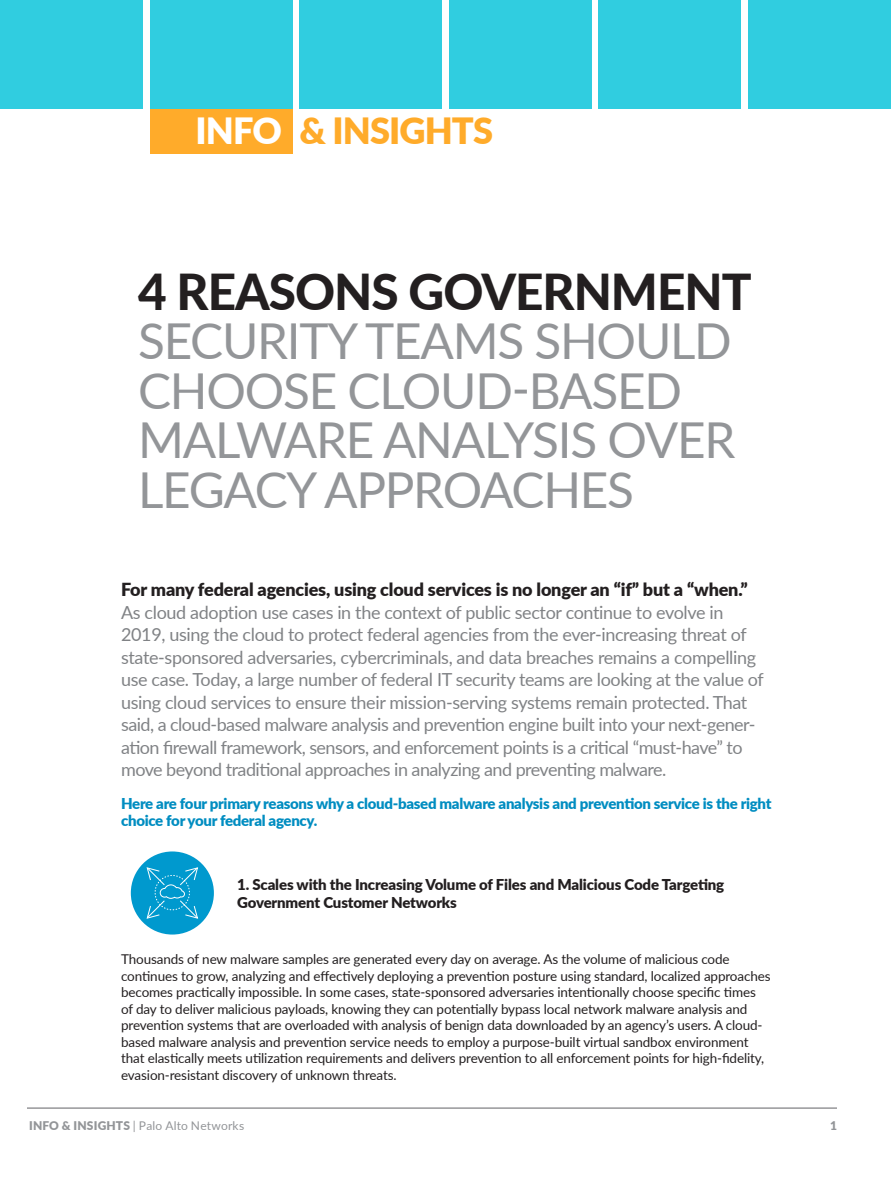
<style>
.page{position:relative;width:891px;height:1188px;background:#fff}
.page>*{position:absolute;margin:0;border:0;box-sizing:border-box;transform-origin:0 0}
.Title-Gray{font:49.5px/49.5px "Lato";letter-spacing:-.025em;color:#939598}
.Title-Gray-2{font:800 49.5px "Lato";letter-spacing:-.02em;color:#231f20}
.t1{font:900 36.15px "Lato";letter-spacing:-.025em;color:#ffab2a}
.Intro{font:18px/22.5px "Lato";letter-spacing:-.02em;color:#808285}
.body_text_-_no_basel{font:900 15px/16.5px "Lato";letter-spacing:-.02em;color:#008dc1}
.subhead_-_blue{font:900 15px/18px "Lato";letter-spacing:-.01em;color:#231f20}
.body_text_-_no_basel-2{font:13.5px/16.5px "Lato";letter-spacing:-.01em;color:#231f20}
.t2{font:12px "Lato";letter-spacing:.015em;color:#939598}
.t3{font:900 12px "Lato";color:#939598}
.s1{color:#fff}
.s2{font-weight:900;color:#231f20}
.s3{font-weight:900}
</style>
<div class="page">
<hr style="left:27px;top:1108px;width:810px;height:1px;background:#636366">
<div style="left:150px;top:0;width:142px;height:154px;background:#ffab2a"></div>
<div style="left:1px;top:0;width:142px;height:109px;background:#30cde0"></div>
<div style="left:150px;top:0;width:142px;height:109px;background:#30cde0"></div>
<div style="left:300px;top:0;width:142px;height:109px;background:#30cde0"></div>
<div style="left:449px;top:0;width:142px;height:109px;background:#30cde0"></div>
<div style="left:599px;top:0;width:142px;height:109px;background:#30cde0"></div>
<div style="left:748px;top:0;width:143px;height:109px;background:#30cde0"></div>
<div style="left:131px;top:851px;width:83px;height:84px;background:#0099ce;border-radius:50%"></div>
<svg style="left:147px;top:867px;width:51px;height:52px"></svg>
<h2 class="t1" style="left:195px;top:104px;width:299px"><span class="s1">INFO</span> &amp; INSIGHTS</h2>
<p class="Title-Gray-2" style="left:138px;top:255px;width:615px">4 REASONS GOVERNMENT</p>
<p class="Title-Gray" style="left:138px;top:315px;width:599px">SECURITY TEAMS SHOULD<br>CHOOSE CLOUD-BASED<br>MALWARE ANALYSIS OVER<br>LEGACY APPROACHES</p>
<p class="Intro" style="left:121px;top:578px;width:644px"><span class="s2">For many federal agencies, using cloud services is no longer an “if” but a “when.” </span>As cloud adoption use cases in the context of public sector continue to evolve in 2019, using the cloud to protect federal agencies from the ever-increasing threat of state-sponsored adversaries, cybercriminals, and data breaches remains a compelling use case. Today, a large number of federal IT security teams are looking at the value of using cloud services to ensure their mission-serving systems remain protected. That said, a cloud-based malware analysis and prevention engine built into your next-gener&shy;ation firewall framework, sensors, and enforcement points is a critical “must-have” to move beyond traditional approaches in analyzing and preventing malware.</p>
<p class="body_text_-_no_basel" style="left:121px;top:795px;width:652px">Here are four primary reasons why a cloud-based malware analysis and prevention service is the right choice for your federal agency.</p>
<p class="subhead_-_blue" style="left:237px;top:875px;width:489px">1. Scales with the Increasing Volume of Files and Malicious Code Targeting<br>Government Customer Networks</p>
<p class="body_text_-_no_basel-2" style="left:121px;top:951px;width:651px">Thousands of new malware samples are generated every day on average. As the volume of malicious code continues to grow, analyzing and effectively deploying a prevention posture using standard, localized approaches becomes practically impossible. In some cases, state-sponsored adversaries intentionally choose specific times of day to deliver malicious payloads, knowing they can potentially bypass local network malware analysis and prevention systems that are overloaded with analysis of benign data downloaded by an agency’s users. A cloud&shy;based malware analysis and prevention service needs to employ a purpose-built virtual sandbox environment that elastically meets utilization requirements and delivers prevention to all enforcement points for high-fidelity, evasion-resistant discovery of unknown threats.</p>
<p class="t2" style="left:29px;top:1117px;width:217px"><span class="s3">INFO &amp; INSIGHTS</span> | Palo Alto Networks</p>
<p class="t3" style="left:830px;top:1117px;width:8px">1</p>
</div>
